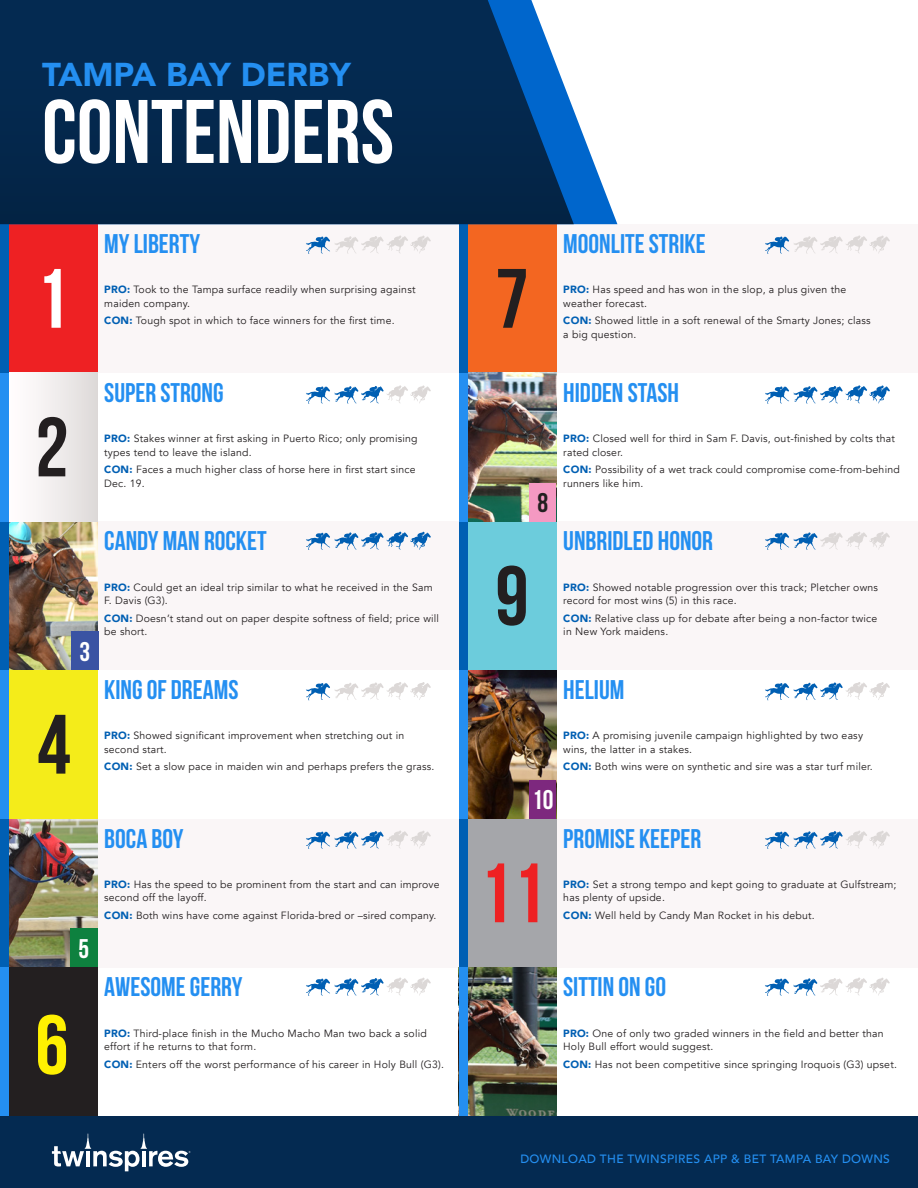
<style>
.page{position:relative;width:918px;height:1188px;background:#fff}
.page>*{position:absolute;margin:0;border:0;box-sizing:border-box;transform-origin:0 0}
.t1{font:700 90px "Bebas Neue";color:#fff}
.t2{font:700 84px "Bebas Neue";color:#231f20}
.t3{font:700 84px "Bebas Neue";color:#ee2123}
.t4{font:700 84px "Bebas Neue";color:#fff}
.t5{font:700 84px "Bebas Neue";color:#fff101}
.t6{font:900 33px "Avenir";color:#248ff1}
.t7{font:700 27px "Bebas Neue";color:#248ff1}
.t8{font:700 27px "Bebas Neue";color:#fff}
.t9{font:700 27px "Bebas Neue";color:#231f20}
.t10{font:500 12px "Avenir";letter-spacing:.025em;color:#248ff1}
.t11{font:10.5px/13.5px "Avenir";letter-spacing:.02em;color:#231f20}
.s1{font-weight:900;color:#005fb3}
</style>
<div class="page">
<div style="left:0;top:224px;width:459px;height:149px;background:#faf6f7"></div>
<div style="left:459px;top:224px;width:459px;height:149px;background:#faf6f7"></div>
<div style="left:0;top:521px;width:459px;height:149px;background:#faf6f7"></div>
<div style="left:459px;top:521px;width:459px;height:149px;background:#faf6f7"></div>
<div style="left:0;top:819px;width:459px;height:148px;background:#faf6f7"></div>
<div style="left:459px;top:819px;width:459px;height:148px;background:#faf6f7"></div>
<div style="left:0;top:224px;width:97px;height:149px;background:#ee2123"></div>
<div style="left:459px;top:224px;width:97px;height:149px;background:#f36621"></div>
<img style="left:9px;top:521px;width:88px;height:149px">
<div style="left:459px;top:521px;width:97px;height:149px;background:#6cccdc"></div>
<img style="left:9px;top:819px;width:88px;height:148px">
<div style="left:459px;top:819px;width:97px;height:148px;background:#a5a6aa"></div>
<svg style="left:38px;top:373px;width:59px;height:148px"></svg>
<img style="left:468px;top:373px;width:88px;height:148px">
<div style="left:0;top:670px;width:97px;height:149px;background:#f4ec1a"></div>
<img style="left:468px;top:670px;width:88px;height:149px">
<div style="left:0;top:967px;width:97px;height:149px;background:#231f20"></div>
<img style="left:468px;top:967px;width:88px;height:149px">
<svg style="left:306px;top:235px;width:125px;height:19px"></svg>
<svg style="left:765px;top:235px;width:125px;height:19px"></svg>
<svg style="left:306px;top:532px;width:125px;height:18px"></svg>
<svg style="left:765px;top:532px;width:125px;height:18px"></svg>
<svg style="left:306px;top:682px;width:125px;height:18px"></svg>
<svg style="left:765px;top:682px;width:125px;height:18px"></svg>
<svg style="left:306px;top:385px;width:125px;height:19px"></svg>
<svg style="left:765px;top:385px;width:125px;height:19px"></svg>
<svg style="left:306px;top:831px;width:125px;height:18px"></svg>
<svg style="left:765px;top:831px;width:125px;height:18px"></svg>
<svg style="left:306px;top:978px;width:125px;height:18px"></svg>
<svg style="left:765px;top:978px;width:125px;height:18px"></svg>
<div style="left:0;top:224px;width:9px;height:149px;background:#005fb3"></div>
<div style="left:459px;top:224px;width:9px;height:149px;background:#005fb3"></div>
<div style="left:0;top:521px;width:9px;height:149px;background:#005fb3"></div>
<div style="left:459px;top:521px;width:9px;height:149px;background:#005fb3"></div>
<div style="left:0;top:819px;width:9px;height:148px;background:#005fb3"></div>
<div style="left:459px;top:819px;width:9px;height:148px;background:#005fb3"></div>
<div style="left:0;top:373px;width:9px;height:148px;background:#248ff1"></div>
<div style="left:459px;top:373px;width:9px;height:148px;background:#248ff1"></div>
<div style="left:0;top:670px;width:9px;height:149px;background:#248ff1"></div>
<div style="left:459px;top:670px;width:9px;height:149px;background:#248ff1"></div>
<div style="left:0;top:967px;width:9px;height:149px;background:#248ff1"></div>
<div style="left:459px;top:967px;width:9px;height:149px;background:#248ff1"></div>
<div style="left:0;top:1116px;width:918px;height:72px;background:#042a51"></div>
<svg style="left:52px;top:1134px;width:139px;height:37px"></svg>
<svg style="left:574px;top:111px;width:43px;height:113px"></svg>
<svg style="left:0;top:0;width:574px;height:224px;background:#082e56"></svg>
<div style="left:71px;top:631px;width:27px;height:39px;background:#3a53a3"></div>
<div style="left:529px;top:483px;width:27px;height:38px;background:#f499c2"></div>
<div style="left:70px;top:928px;width:27px;height:39px;background:#0e813f"></div>
<div style="left:529px;top:780px;width:27px;height:39px;background:#7d287e"></div>
<p class="t6" style="left:42px;top:47px;width:310px">TAMPA BAY DERBY</p>
<p class="t1" style="left:42px;top:82px;width:354px">CONTENDERS</p>
<p class="t4" style="left:35px;top:253px;width:35px">1</p>
<p class="t7" style="left:104px;top:229px;width:97px">MY LIBERTY</p>
<p class="t7" style="left:563px;top:229px;width:144px">MOONLITE STRIKE</p>
<p class="t11" style="left:104px;top:283px;width:313px"><span class="s1">PRO:</span> Took to the Tampa surface readily when surprising against maiden company.</p>
<p class="t11" style="left:104px;top:314px;width:292px"><span class="s1">CON:</span> Tough spot in which to face winners for the first time.</p>
<p class="t2" style="left:495px;top:253px;width:35px">7</p>
<p class="t11" style="left:563px;top:283px;width:285px"><span class="s1">PRO:</span> Has speed and has won in the slop, a plus given the weather forecast.</p>
<p class="t11" style="left:563px;top:314px;width:309px"><span class="s1">CON:</span> Showed little in a soft renewal of the Smarty Jones; class a big question.</p>
<p class="t2" style="left:35px;top:401px;width:35px">2</p>
<p class="t8" style="left:79px;top:636px;width:12px">3</p>
<p class="t2" style="left:37px;top:699px;width:35px">4</p>
<p class="t8" style="left:78px;top:934px;width:12px">5</p>
<p class="t5" style="left:35px;top:999px;width:35px">6</p>
<p class="t7" style="left:104px;top:378px;width:121px">SUPER STRONG</p>
<p class="t7" style="left:563px;top:378px;width:117px">HIDDEN STASH</p>
<p class="t11" style="left:104px;top:432px;width:315px"><span class="s1">PRO:</span> Stakes winner at first asking in Puerto Rico; only promising types tend to leave the island.</p>
<p class="t11" style="left:104px;top:463px;width:313px"><span class="s1">CON:</span> Faces a much higher class of horse here in first start since<br>Dec. 19.</p>
<p class="t9" style="left:537px;top:488px;width:12px">8</p>
<p class="t11" style="left:563px;top:432px;width:333px"><span class="s1">PRO:</span> Closed well for third in Sam F. Davis, out-finished by colts that rated closer.</p>
<p class="t11" style="left:563px;top:463px;width:338px"><span class="s1">CON:</span> Possibility of a wet track could compromise come-from-behind runners like him.</p>
<p class="t7" style="left:104px;top:526px;width:164px">CANDY MAN ROCKET</p>
<p class="t7" style="left:563px;top:526px;width:151px">UNBRIDLED HONOR</p>
<p class="t11" style="left:104px;top:580px;width:330px"><span class="s1">PRO:</span> Could get an ideal trip similar to what he received in the Sam<br>F. Davis (G3).</p>
<p class="t11" style="left:104px;top:612px;width:336px"><span class="s1">CON:</span> Doesn’t stand out on paper despite softness of field; price will be short.</p>
<p class="t2" style="left:495px;top:550px;width:35px">9</p>
<p class="t11" style="left:563px;top:580px;width:316px"><span class="s1">PRO:</span> Showed notable progression over this track; Pletcher owns record for most wins (5) in this race.</p>
<p class="t11" style="left:563px;top:612px;width:315px"><span class="s1">CON:</span> Relative class up for debate after being a non-factor twice in New York maidens.</p>
<p class="t7" style="left:104px;top:675px;width:136px">KING OF DREAMS</p>
<p class="t7" style="left:563px;top:675px;width:63px">HELIUM</p>
<p class="t11" style="left:104px;top:729px;width:302px"><span class="s1">PRO:</span> Showed significant improvement when stretching out in second start.</p>
<p class="t11" style="left:104px;top:760px;width:332px"><span class="s1">CON:</span> Set a slow pace in maiden win and perhaps prefers the grass.</p>
<p class="t8" style="left:532px;top:785px;width:23px">10</p>
<p class="t11" style="left:563px;top:729px;width:301px"><span class="s1">PRO:</span> A promising juvenile campaign highlighted by two easy wins, the latter in a stakes.</p>
<p class="t11" style="left:563px;top:760px;width:311px"><span class="s1">CON:</span> Both wins were on synthetic and sire was a star turf miler.</p>
<p class="t7" style="left:104px;top:824px;width:81px">BOCA BOY</p>
<p class="t7" style="left:563px;top:824px;width:139px">PROMISE KEEPER</p>
<p class="t11" style="left:104px;top:878px;width:337px"><span class="s1">PRO:</span> Has the speed to be prominent from the start and can improve second off the layoff.</p>
<p class="t11" style="left:104px;top:909px;width:334px"><span class="s1">CON:</span> Both wins have come against Florida-bred or –sired company.</p>
<p class="t3" style="left:479px;top:847px;width:68px">11</p>
<p class="t11" style="left:563px;top:878px;width:335px"><span class="s1">PRO:</span> Set a strong tempo and kept going to graduate at Gulfstream; has plenty of upside.</p>
<p class="t11" style="left:563px;top:909px;width:253px"><span class="s1">CON:</span> Well held by Candy Man Rocket in his debut.</p>
<p class="t7" style="left:104px;top:972px;width:140px">AWESOME GERRY</p>
<p class="t7" style="left:563px;top:972px;width:104px">SITTIN ON GO</p>
<p class="t11" style="left:104px;top:1026px;width:324px"><span class="s1">PRO:</span> Third-place finish in the Mucho Macho Man two back a solid effort if he returns to that form.</p>
<p class="t11" style="left:104px;top:1057px;width:341px"><span class="s1">CON:</span> Enters off the worst performance of his career in Holy Bull (G3).</p>
<p class="t11" style="left:563px;top:1026px;width:322px"><span class="s1">PRO:</span> One of only two graded winners in the field and better than<br>Holy Bull effort would suggest.</p>
<p class="t11" style="left:563px;top:1057px;width:335px"><span class="s1">CON:</span> Has not been competitive since springing Iroquois (G3) upset.</p>
<p class="t10" style="left:520px;top:1148px;width:371px">DOWNLOAD THE TWINSPIRES APP &amp; BET TAMPA BAY DOWNS</p>
</div>
